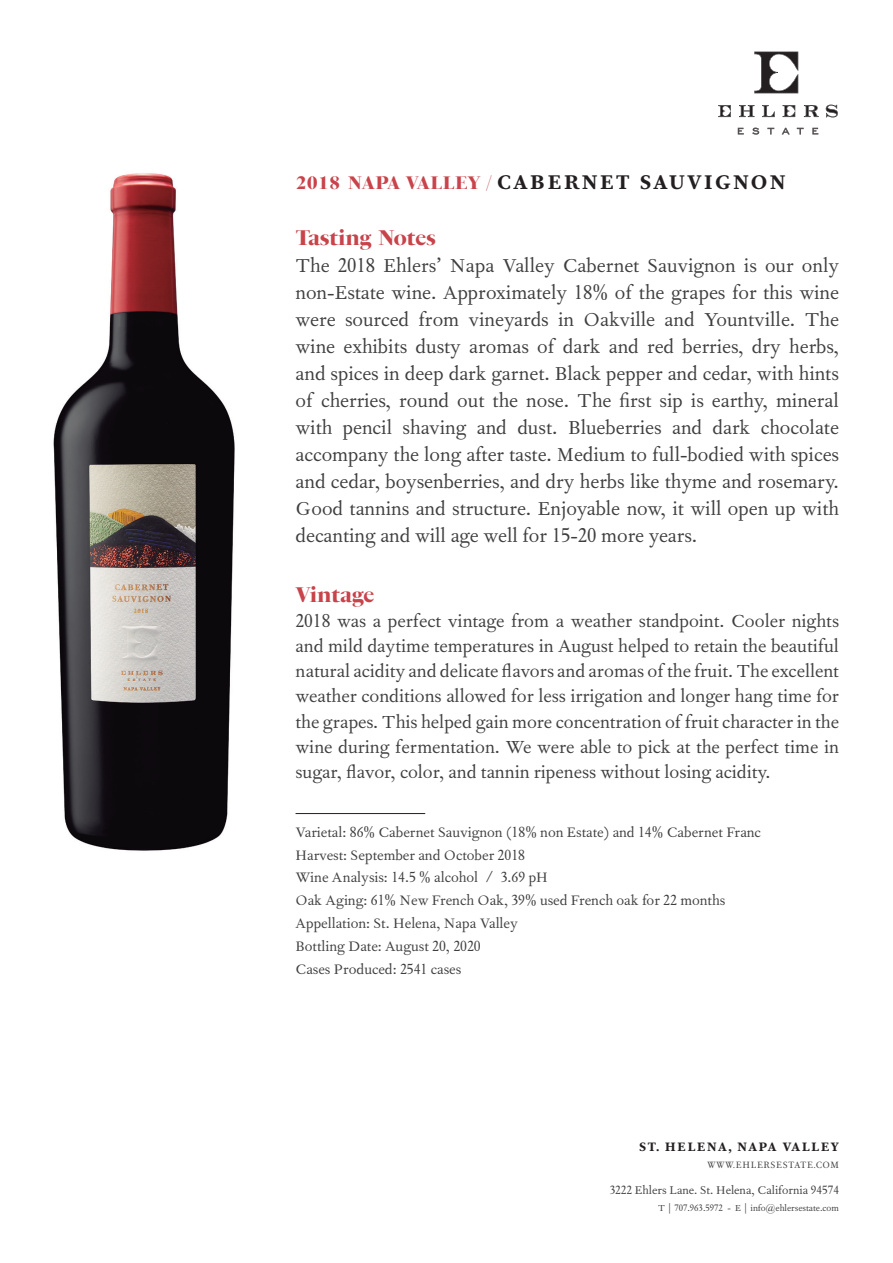
<style>
.page{position:relative;width:893px;height:1263px;background:#fff}
.page>*{position:absolute;margin:0;border:0;box-sizing:border-box;transform-origin:0 0}
.t1{font:22.5px/27px "Fournier MT Std";color:#3e3e3f;text-align:justify}
.t2{font:21px/25.2px "Fournier MT Std";color:#3e3e3f;text-align:justify}
.t3{font:800 21px "PS Fournier Std Grand";color:#c8434a}
.t4{font:700 19.5px "PS Fournier Std Petit";letter-spacing:.12em;color:#231f20}
.t5{font:16.5px/22.8px "Fournier MT Std";color:#3e3e3f}
.t6{font:13.5px "Fournier MT Std";color:#3e3e3f}
.t7{font:700 12px "PS Fournier Std Petit";letter-spacing:.12em;color:#231f20}
.t8{font:10.5px "Fournier MT Std";color:#3e3e3f}
.t9{font:300 9px "PS Fournier Std Petit";letter-spacing:.08em;color:#3e3e3f}
.s1{font-family:"PS Fournier Std Grand";font-weight:800;font-size:18px;color:#c8434a}
</style>
<div class="page">
<hr style="left:296px;top:813px;width:129px;height:1px;background:#231f20">
<svg style="left:754px;top:52px;width:44px;height:41px"></svg>
<svg style="left:718px;top:105px;width:13px;height:12px"></svg>
<svg style="left:738px;top:128px;width:6px;height:6px"></svg>
<svg style="left:752px;top:128px;width:7px;height:7px"></svg>
<svg style="left:767px;top:128px;width:7px;height:6px"></svg>
<svg style="left:797px;top:128px;width:7px;height:6px"></svg>
<svg style="left:812px;top:128px;width:6px;height:6px"></svg>
<svg style="left:782px;top:128px;width:8px;height:6px"></svg>
<svg style="left:826px;top:105px;width:12px;height:12px"></svg>
<svg style="left:739px;top:105px;width:15px;height:12px"></svg>
<svg style="left:804px;top:105px;width:15px;height:12px"></svg>
<svg style="left:782px;top:105px;width:13px;height:12px"></svg>
<svg style="left:762px;top:105px;width:13px;height:12px"></svg>
<img style="left:53px;top:173px;width:182px;height:678px">
<p class="t4" style="left:296px;top:170px;width:492px"><span class="s1">2018 NAPA VALLEY /</span> CABERNET SAUVIGNON</p>
<p class="t3" style="left:296px;top:225px;width:142px">Tasting Notes</p>
<p class="t1" style="left:296px;top:251px;width:545px">The 2018 Ehlers’ Napa Valley Cabernet Sauvignon is our only non-Estate wine. Approximately 18% of the grapes for this wine were sourced from vineyards in Oakville and Yountville. The wine exhibits dusty aromas of dark and red berries, dry herbs, and spices in deep dark garnet. Black pepper and cedar, with hints of cherries, round out the nose. The first sip is earthy, mineral with pencil shaving and dust. Blueberries and dark chocolate accompany the long after taste. Medium to full-bodied with spices and cedar, boysenberries, and dry herbs like thyme and rosemary.<br>Good tannins and structure. Enjoyable now, it will open up with decanting and will age well for 15-20 more years.</p>
<p class="t3" style="left:296px;top:582px;width:80px">Vintage</p>
<p class="t2" style="left:296px;top:607px;width:545px">2018 was a perfect vintage from a weather standpoint. Cooler nights and mild daytime temperatures in August helped to retain the beautiful natural acidity and delicate flavors and aromas of the fruit. The excellent weather conditions allowed for less irrigation and longer hang time for the grapes. This helped gain more concentration of fruit character in the wine during fermentation. We were able to pick at the perfect time in sugar, flavor, color, and tannin ripeness without losing acidity.</p>
<p class="t5" style="left:296px;top:820px;width:467px">Varietal: 86% Cabernet Sauvignon (18% non Estate) and 14% Cabernet Franc</p>
<p class="t5" style="left:296px;top:843px;width:231px">Harvest: September and October 2018</p>
<p class="t5" style="left:296px;top:866px;width:254px">Wine Analysis: 14.5 % alcohol / 3.69 pH</p>
<p class="t5" style="left:296px;top:888px;width:431px">Oak Aging: 61% New French Oak, 39% used French oak for 22 months</p>
<p class="t5" style="left:296px;top:911px;width:224px">Appellation: St. Helena, Napa Valley<br>Bottling Date: August 20, 2020</p>
<p class="t5" style="left:296px;top:957px;width:167px">Cases Produced: 2541 cases</p>
<p class="t7" style="left:639px;top:1139px;width:201px">ST. HELENA, NAPA VALLEY</p>
<p class="t9" style="left:708px;top:1160px;width:133px">WWW.EHLERSESTATE.COM</p>
<p class="t6" style="left:610px;top:1181px;width:231px">3222 Ehlers Lane. St. Helena, California 94574</p>
<p class="t8" style="left:658px;top:1201px;width:182px">T | 707.963.5972 - E | info@ehlersestate.com</p>
</div>
